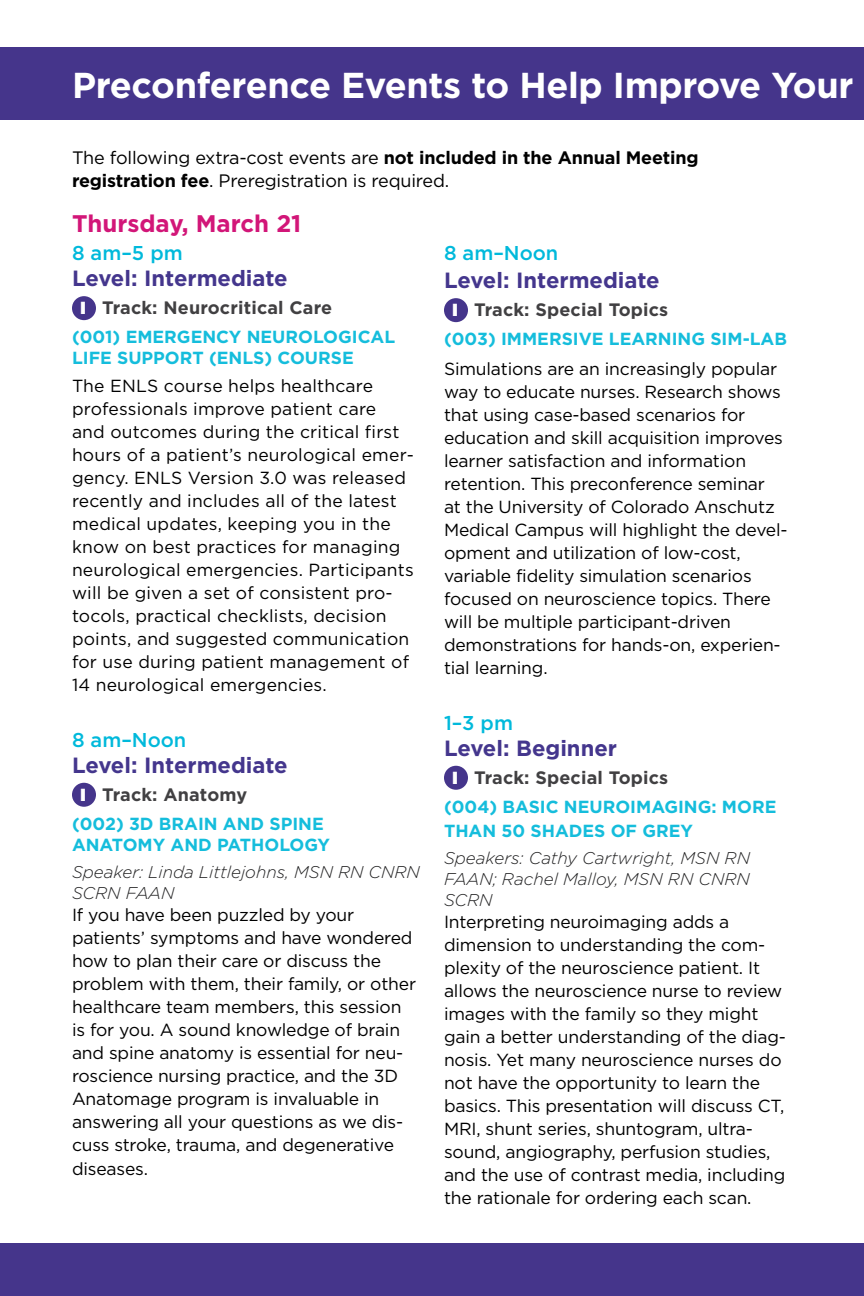
<style>
.page{position:relative;width:864px;height:1296px;background:#fff}
.page>*{position:absolute;margin:0;border:0;box-sizing:border-box;transform-origin:0 0}
.t1{font:700 36px "Gotham";letter-spacing:-.01em;color:#fff}
.t2{font:700 24px "Gotham";color:#d21678}
.t3{font:700 22px "Gotham";color:#44368d}
.t4{font:500 20px "Gotham";color:#00b9db}
.t5{font:18px/23px "Gotham";letter-spacing:-.01em;color:#000}
.t6{font:700 18px "Gotham";letter-spacing:.01em;color:#414042}
.t7{font:17.6px/23px "Gotham";letter-spacing:-.01em;color:#000}
.t8{font:17.6px/23px "Gotham";letter-spacing:.01em;color:#000}
.t9{font:700 17.6px/21px "Gotham";color:#15bddc}
.t10{font:italic 300 17px/21px "Gotham";color:#222223}
.s1{font-weight:700}
.s2{font-family:"Helvetica LT Std";font-weight:900;font-size:17px;color:#fff}
</style>
<div class="page">
<div style="left:0;top:47px;width:864px;height:73px;background:#45358b"></div>
<div style="left:0;top:1244px;width:864px;height:52px;background:#45358b"></div>
<div style="left:72px;top:296px;width:24px;height:24px;background:#45358b;border-radius:50%"></div>
<div style="left:72px;top:783px;width:24px;height:24px;background:#45358b;border-radius:50%"></div>
<div style="left:444px;top:298px;width:24px;height:24px;background:#45358b;border-radius:50%"></div>
<div style="left:444px;top:766px;width:24px;height:24px;background:#45358b;border-radius:50%"></div>
<h1 class="t1" style="left:72px;top:61px;width:783px">Preconference Events to Help Improve Your</h1>
<p class="t5" style="left:72px;top:146px;width:628px">The following extra-cost events are <span class="s1">not included in the Annual Meeting registration fee</span>. Preregistration is required.</p>
<h2 class="t2" style="left:72px;top:208px;width:231px">Thursday, March 21</h2>
<p class="t4" style="left:72px;top:240px;width:112px">8 am–5 pm</p>
<p class="t3" style="left:72px;top:264px;width:217px">Level: Intermediate</p>
<p class="t6" style="left:80px;top:296px;width:254px"><span class="s2">I</span> Track: Neurocritical Care</p>
<p class="t9" style="left:72px;top:326px;width:325px">(001) EMERGENCY NEUROLOGICAL<br>LIFE SUPPORT (ENLS) COURSE</p>
<p class="t8" style="left:72px;top:374px;width:344px">The ENLS course helps healthcare professionals improve patient care<br>and outcomes during the critical first hours of a patient’s neurological emer&shy;gency. ENLS Version 3.0 was released recently and includes all of the latest medical updates, keeping you in the know on best practices for managing neurological emergencies. Participants will be given a set of consistent pro&shy;tocols, practical checklists, decision points, and suggested communication for use during patient management of 14 neurological emergencies.</p>
<p class="t4" style="left:72px;top:727px;width:116px">8 am–Noon</p>
<p class="t3" style="left:72px;top:750px;width:217px">Level: Intermediate</p>
<p class="t6" style="left:80px;top:782px;width:169px"><span class="s2">I</span> Track: Anatomy</p>
<p class="t9" style="left:72px;top:813px;width:260px">(002) 3D BRAIN AND SPINE<br>ANATOMY AND PATHOLOGY</p>
<p class="t10" style="left:72px;top:861px;width:349px">Speaker: Linda Littlejohns, MSN RN CNRN<br>SCRN FAAN</p>
<p class="t7" style="left:72px;top:903px;width:346px">If you have been puzzled by your patients’ symptoms and have wondered how to plan their care or discuss the problem with them, their family, or other healthcare team members, this session is for you. A sound knowledge of brain and spine anatomy is essential for neu&shy;roscience nursing practice, and the 3D Anatomage program is invaluable in answering all your questions as we dis&shy;cuss stroke, trauma, and degenerative diseases.</p>
<p class="t4" style="left:444px;top:240px;width:116px">8 am–Noon</p>
<p class="t3" style="left:444px;top:266px;width:217px">Level: Intermediate</p>
<p class="t6" style="left:452px;top:298px;width:218px"><span class="s2">I</span> Track: Special Topics</p>
<p class="t9" style="left:444px;top:328px;width:345px">(003) IMMERSIVE LEARNING SIM-LAB</p>
<p class="t7" style="left:444px;top:357px;width:345px">Simulations are an increasingly popular way to educate nurses. Research shows that using case-based scenarios for education and skill acquisition improves learner satisfaction and information retention. This preconference seminar<br>at the University of Colorado Anschutz Medical Campus will highlight the devel&shy;opment and utilization of low-cost, variable fidelity simulation scenarios focused on neuroscience topics. There will be multiple participant-driven demonstrations for hands-on, experien&shy;tial learning.</p>
<p class="t4" style="left:444px;top:710px;width:71px">1–3 pm</p>
<p class="t3" style="left:444px;top:733px;width:175px">Level: Beginner</p>
<p class="t6" style="left:452px;top:765px;width:218px"><span class="s2">I</span> Track: Special Topics</p>
<p class="t9" style="left:444px;top:794px;width:334px;line-height:24px">(004) BASIC NEUROIMAGING: MORE<br>THAN 50 SHADES OF GREY</p>
<p class="t10" style="left:444px;top:847px;width:308px;text-align:justify">Speakers: Cathy Cartwright, MSN RN FAAN; Rachel Malloy, MSN RN CNRN SCRN</p>
<p class="t7" style="left:444px;top:910px;width:344px">Interpreting neuroimaging adds a dimension to understanding the com&shy;plexity of the neuroscience patient. It allows the neuroscience nurse to review images with the family so they might gain a better understanding of the diag&shy;nosis. Yet many neuroscience nurses do not have the opportunity to learn the basics. This presentation will discuss CT, MRI, shunt series, shuntogram, ultra&shy;sound, angiography, perfusion studies, and the use of contrast media, including the rationale for ordering each scan.</p>
</div>
